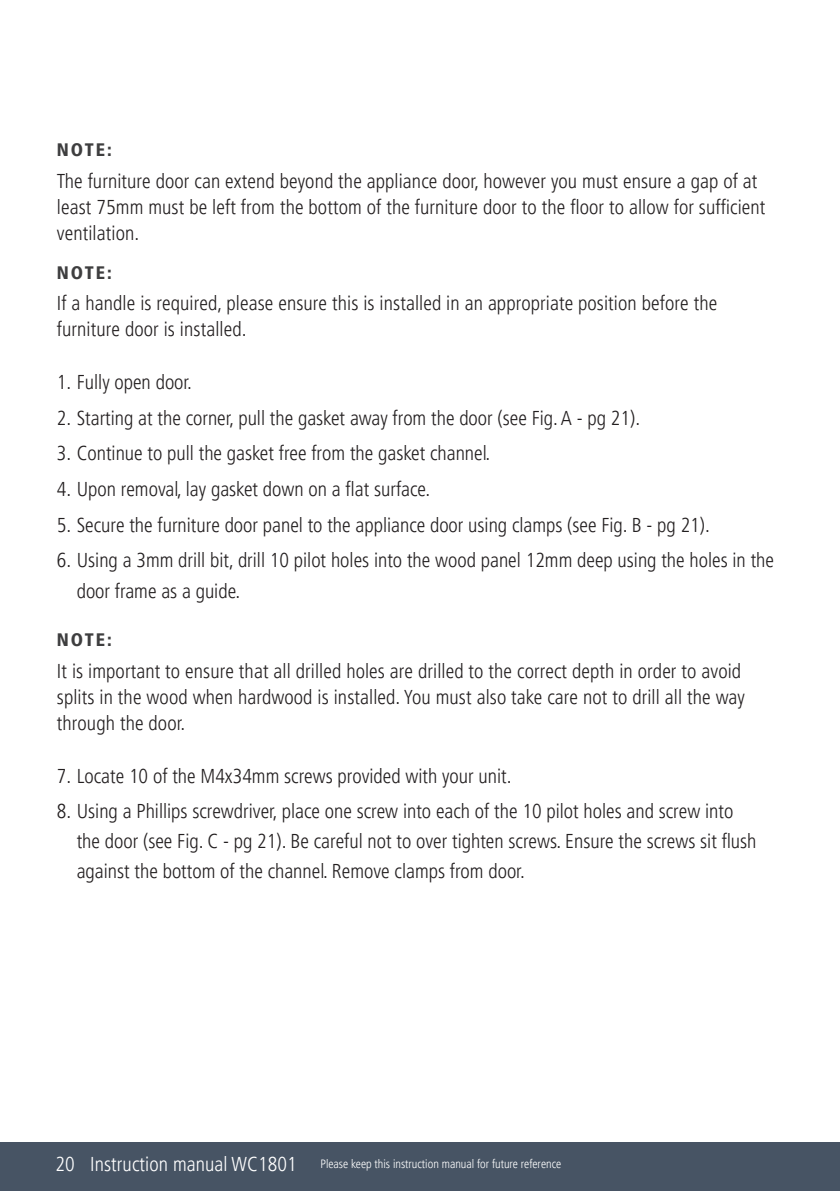
<style>
.page{position:relative;width:840px;height:1191px;background:#fff}
.page>*{position:absolute;margin:0;border:0;box-sizing:border-box;transform-origin:0 0}
.t1{font:300 condensed 20px/26px "Frutiger LT Pro";color:#231f20}
.t2{font:900 condensed 18px "Frutiger LT Pro";letter-spacing:.11em;color:#3e3e3f}
.t3{font:300 condensed 12px "Frutiger LT Pro";color:#fff}
.s1{font-size:20px}
</style>
<div class="page">
<div style="left:0;top:1142px;width:839px;height:49px;background:#475464"></div>
<p class="t2" style="left:57px;top:140px;width:56px">NOTE:</p>
<p class="t1" style="left:57px;top:170px;width:709px">The furniture door can extend beyond the appliance door, however you must ensure a gap of at least 75mm must be left from the bottom of the furniture door to the floor to allow for sufficient ventilation.</p>
<p class="t2" style="left:57px;top:262px;width:56px">NOTE:</p>
<p class="t1" style="left:57px;top:292px;width:661px">If a handle is required, please ensure this is installed in an appropriate position before the furniture door is installed.</p>
<p class="t1" style="left:57px;top:371px;width:137px">1. Fully open door.</p>
<p class="t1" style="left:57px;top:406px;width:584px">2. Starting at the corner, pull the gasket away from the door (see Fig. A - pg 21).</p>
<p class="t1" style="left:57px;top:442px;width:434px">3. Continue to pull the gasket free from the gasket channel.</p>
<p class="t1" style="left:57px;top:478px;width:374px">4. Upon removal, lay gasket down on a flat surface.</p>
<p class="t1" style="left:57px;top:513px;width:654px">5. Secure the furniture door panel to the appliance door using clamps (see Fig. B - pg 21).</p>
<p class="t1" style="left:77px;top:547px;width:698px;line-height:30px;text-indent:-20px">6. Using a 3mm drill bit, drill 10 pilot holes into the wood panel 12mm deep using the holes in the door frame as a guide.</p>
<p class="t2" style="left:57px;top:629px;width:56px">NOTE:</p>
<p class="t1" style="left:57px;top:659px;width:689px">It is important to ensure that all drilled holes are drilled to the correct depth in order to avoid splits in the wood when hardwood is installed. You must also take care not to drill all the way through the door.</p>
<p class="t1" style="left:57px;top:764px;width:456px">7. Locate 10 of the M4x34mm screws provided with your unit.</p>
<p class="t1" style="left:77px;top:798px;width:681px;line-height:30px;text-indent:-20px">8. Using a Phillips screwdriver, place one screw into each of the 10 pilot holes and screw into the door (see Fig. C - pg 21). Be careful not to over tighten screws. Ensure the screws sit flush against the bottom of the channel. Remove clamps from door.</p>
<p class="t3" style="left:56px;top:1159px;width:507px"><span class="s1">20 Instruction manual WC1801</span> Please keep this instruction manual for future reference</p>
</div>
